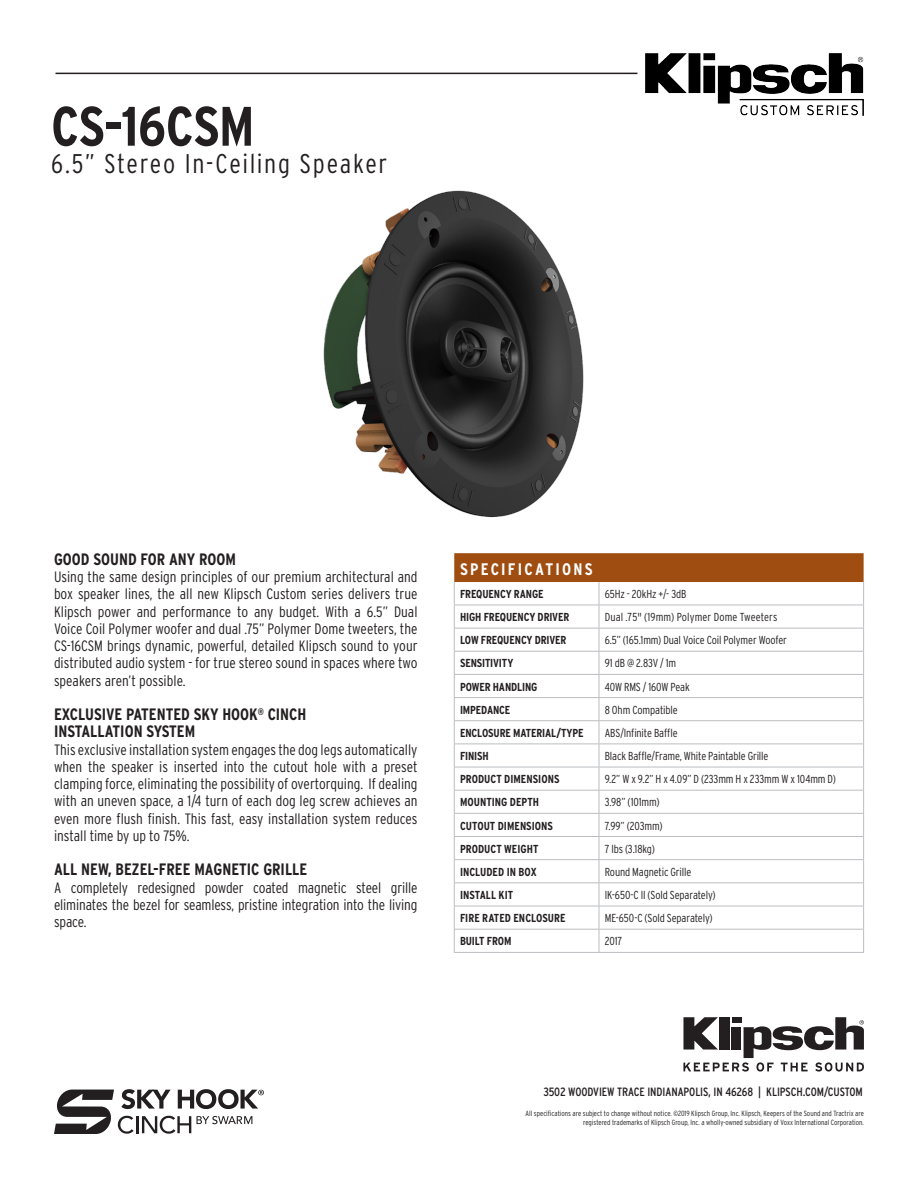
<style>
.page{position:relative;width:918px;height:1188px;background:#fff}
.page>*{position:absolute;margin:0;border:0;box-sizing:border-box;transform-origin:0 0}
.Serie_-_Black_Left{font:700 55.5px "Interstate Condensed";letter-spacing:-.01em;color:#231f20}
.Serie_-_Black_Left-2{font:300 27px "Interstate Condensed";letter-spacing:.06em;color:#231f20}
.Spec___Bold{font:700 16.65px "Interstate Condensed";letter-spacing:.135em;color:#fff}
.t1{font:700 16.5px "Interstate Condensed";color:#231f20}
.t2{font:300 15px/17.2px "Interstate Condensed";letter-spacing:-.005em;color:#231f20;text-align:justify}
.t3{font:12px "Interstate Condensed";letter-spacing:-.005em;color:#231f20}
.Spec___Bold-2{font:300 11.55px "Interstate Condensed";letter-spacing:-.01em;color:#231f20}
.Spec___Bold-3{font:700 11.55px "Interstate Condensed";letter-spacing:-.01em;color:#231f20}
.Spec___Bold-4{font:300 11.55px "Interstate Condensed";letter-spacing:.01em;color:#231f20}
.t4{font:300 7.5px/9px "Interstate Condensed";color:#231f20;text-align:right}
</style>
<div class="page">
<hr style="left:56px;top:73px;width:581px;height:1px;background:#231f20">
<svg style="left:454px;top:553px;width:410px;height:399px"></svg>
<hr style="left:599px;top:605px;width:265px;height:1px;background:#bcbdc0">
<hr style="left:454px;top:628px;width:145px;height:1px;background:#bcbdc0">
<hr style="left:599px;top:628px;width:265px;height:1px;background:#bcbdc0">
<hr style="left:454px;top:651px;width:145px;height:1px;background:#bcbdc0">
<hr style="left:599px;top:651px;width:265px;height:1px;background:#bcbdc0">
<hr style="left:454px;top:674px;width:145px;height:1px;background:#bcbdc0">
<hr style="left:599px;top:674px;width:265px;height:1px;background:#bcbdc0">
<hr style="left:454px;top:697px;width:145px;height:1px;background:#bcbdc0">
<hr style="left:599px;top:697px;width:265px;height:1px;background:#bcbdc0">
<hr style="left:454px;top:720px;width:145px;height:1px;background:#bcbdc0">
<hr style="left:599px;top:720px;width:265px;height:1px;background:#bcbdc0">
<hr style="left:454px;top:744px;width:145px;height:1px;background:#bcbdc0">
<hr style="left:599px;top:744px;width:265px;height:1px;background:#bcbdc0">
<hr style="left:454px;top:767px;width:145px;height:1px;background:#bcbdc0">
<hr style="left:599px;top:767px;width:265px;height:1px;background:#bcbdc0">
<hr style="left:454px;top:790px;width:145px;height:1px;background:#bcbdc0">
<hr style="left:599px;top:790px;width:265px;height:1px;background:#bcbdc0">
<hr style="left:454px;top:813px;width:145px;height:1px;background:#bcbdc0">
<hr style="left:599px;top:813px;width:265px;height:1px;background:#bcbdc0">
<hr style="left:454px;top:836px;width:145px;height:1px;background:#bcbdc0">
<hr style="left:599px;top:836px;width:265px;height:1px;background:#bcbdc0">
<hr style="left:454px;top:859px;width:145px;height:1px;background:#bcbdc0">
<hr style="left:599px;top:859px;width:265px;height:1px;background:#bcbdc0">
<hr style="left:454px;top:883px;width:145px;height:1px;background:#bcbdc0">
<hr style="left:599px;top:883px;width:265px;height:1px;background:#bcbdc0">
<hr style="left:454px;top:906px;width:145px;height:1px;background:#bcbdc0">
<hr style="left:599px;top:906px;width:265px;height:1px;background:#bcbdc0">
<hr style="left:454px;top:929px;width:145px;height:1px;background:#bcbdc0">
<hr style="left:599px;top:929px;width:265px;height:1px;background:#bcbdc0">
<hr style="left:454px;top:952px;width:145px;height:1px;background:#bcbdc0">
<hr style="left:599px;top:952px;width:265px;height:1px;background:#bcbdc0">
<svg style="left:683px;top:1017px;width:181px;height:55px"></svg>
<img style="left:323px;top:190px;width:261px;height:328px">
<img style="left:646px;top:54px;width:218px;height:62px">
<svg style="left:54px;top:1089px;width:210px;height:45px"></svg>
<p class="Serie_-_Black_Left" style="left:51px;top:95px;width:205px">CS-16CSM</p>
<p class="Serie_-_Black_Left-2" style="left:51px;top:148px;width:338px">6.5” Stereo In-Ceiling Speaker</p>
<p class="t1" style="left:54px;top:550px;width:183px">GOOD SOUND FOR ANY ROOM</p>
<p class="t2" style="left:54px;top:568px;width:365px">Using the same design principles of our premium architectural and box speaker lines, the all new Klipsch Custom series delivers true Klipsch power and performance to any budget. With a 6.5” Dual Voice Coil Polymer woofer and dual .75” Polymer Dome tweeters, the CS-16CSM brings dynamic, powerful, detailed Klipsch sound to your distributed audio system - for true stereo sound in spaces where two speakers aren’t possible.</p>
<p class="t1" style="left:54px;top:705px;width:254px">EXCLUSIVE PATENTED SKY HOOK<sup>®</sup> CINCH</p>
<p class="t1" style="left:54px;top:722px;width:143px">INSTALLATION SYSTEM</p>
<p class="t2" style="left:54px;top:741px;width:365px">This exclusive installation system engages the dog legs automatically when the speaker is inserted into the cutout hole with a preset clamping force, eliminating the possibility of overtorquing. If dealing with an uneven space, a 1/4 turn of each dog leg screw achieves an even more flush finish. This fast, easy installation system reduces install time by up to 75%.</p>
<p class="t1" style="left:54px;top:860px;width:255px">ALL NEW, BEZEL-FREE MAGNETIC GRILLE</p>
<p class="t2" style="left:54px;top:879px;width:365px">A completely redesigned powder coated magnetic steel grille eliminates the bezel for seamless, pristine integration into the living space.</p>
<p class="Spec___Bold" style="left:460px;top:560px;width:134px">SPECIFICATIONS</p>
<p class="Spec___Bold-3" style="left:460px;top:588px;width:85px">FREQUENCY RANGE</p>
<p class="Spec___Bold-2" style="left:605px;top:587px;width:83px">65Hz - 20kHz +/- 3dB</p>
<p class="Spec___Bold-3" style="left:460px;top:611px;width:111px">HIGH FREQUENCY DRIVER</p>
<p class="Spec___Bold-4" style="left:605px;top:611px;width:174px">Dual .75" (19mm) Polymer Dome Tweeters</p>
<p class="Spec___Bold-3" style="left:460px;top:634px;width:108px">LOW FREQUENCY DRIVER</p>
<p class="Spec___Bold-2" style="left:605px;top:634px;width:184px">6.5” (165.1mm) Dual Voice Coil Polymer Woofer</p>
<p class="Spec___Bold-3" style="left:460px;top:657px;width:55px">SENSITIVITY</p>
<p class="Spec___Bold-2" style="left:605px;top:657px;width:73px">91 dB @ 2.83V / 1m</p>
<p class="Spec___Bold-3" style="left:460px;top:680px;width:79px">POWER HANDLING</p>
<p class="Spec___Bold-2" style="left:605px;top:680px;width:87px">40W RMS / 160W Peak</p>
<p class="Spec___Bold-3" style="left:460px;top:703px;width:52px">IMPEDANCE</p>
<p class="Spec___Bold-2" style="left:605px;top:703px;width:75px">8 Ohm Compatible</p>
<p class="Spec___Bold-3" style="left:460px;top:726px;width:125px">ENCLOSURE MATERIAL/TYPE</p>
<p class="Spec___Bold-2" style="left:605px;top:726px;width:74px">ABS/Infinite Baffle</p>
<p class="Spec___Bold-3" style="left:460px;top:750px;width:30px">FINISH</p>
<p class="Spec___Bold-2" style="left:605px;top:750px;width:165px">Black Baffle/Frame, White Paintable Grille</p>
<p class="Spec___Bold-3" style="left:460px;top:773px;width:101px">PRODUCT DIMENSIONS</p>
<p class="Spec___Bold-2" style="left:605px;top:773px;width:233px">9.2” W x 9.2” H x 4.09” D (233mm H x 233mm W x 104mm D)</p>
<p class="Spec___Bold-3" style="left:460px;top:796px;width:81px">MOUNTING DEPTH</p>
<p class="Spec___Bold-2" style="left:605px;top:796px;width:56px">3.98” (101mm)</p>
<p class="Spec___Bold-3" style="left:460px;top:819px;width:94px">CUTOUT DIMENSIONS</p>
<p class="Spec___Bold-2" style="left:605px;top:819px;width:59px">7.99” (203mm)</p>
<p class="Spec___Bold-3" style="left:460px;top:842px;width:80px">PRODUCT WEIGHT</p>
<p class="Spec___Bold-2" style="left:605px;top:842px;width:52px">7 lbs (3.18kg)</p>
<p class="Spec___Bold-3" style="left:460px;top:865px;width:78px">INCLUDED IN BOX</p>
<p class="Spec___Bold-2" style="left:605px;top:865px;width:88px">Round Magnetic Grille</p>
<p class="Spec___Bold-3" style="left:460px;top:889px;width:55px">INSTALL KIT</p>
<p class="Spec___Bold-2" style="left:605px;top:889px;width:112px">IK-650-C II (Sold Separately)</p>
<p class="Spec___Bold-3" style="left:460px;top:912px;width:107px">FIRE RATED ENCLOSURE</p>
<p class="Spec___Bold-2" style="left:605px;top:912px;width:109px">ME-650-C (Sold Separately)</p>
<p class="Spec___Bold-3" style="left:460px;top:935px;width:53px">BUILT FROM</p>
<p class="Spec___Bold-2" style="left:605px;top:935px;width:19px">2017</p>
<p class="t3" style="left:543px;top:1085px;width:321px">3502 WOODVIEW TRACE INDIANAPOLIS, IN 46268 | KLIPSCH.COM/CUSTOM</p>
<p class="t4" style="left:526px;top:1109px;width:340px">All specifications are subject to change without notice. ©2019 Klipsch Group, Inc. Klipsch, Keepers of the Sound and Tractrix are registered trademarks of Klipsch Group, Inc. a wholly-owned subsidiary of Voxx International Corporation.</p>
</div>
